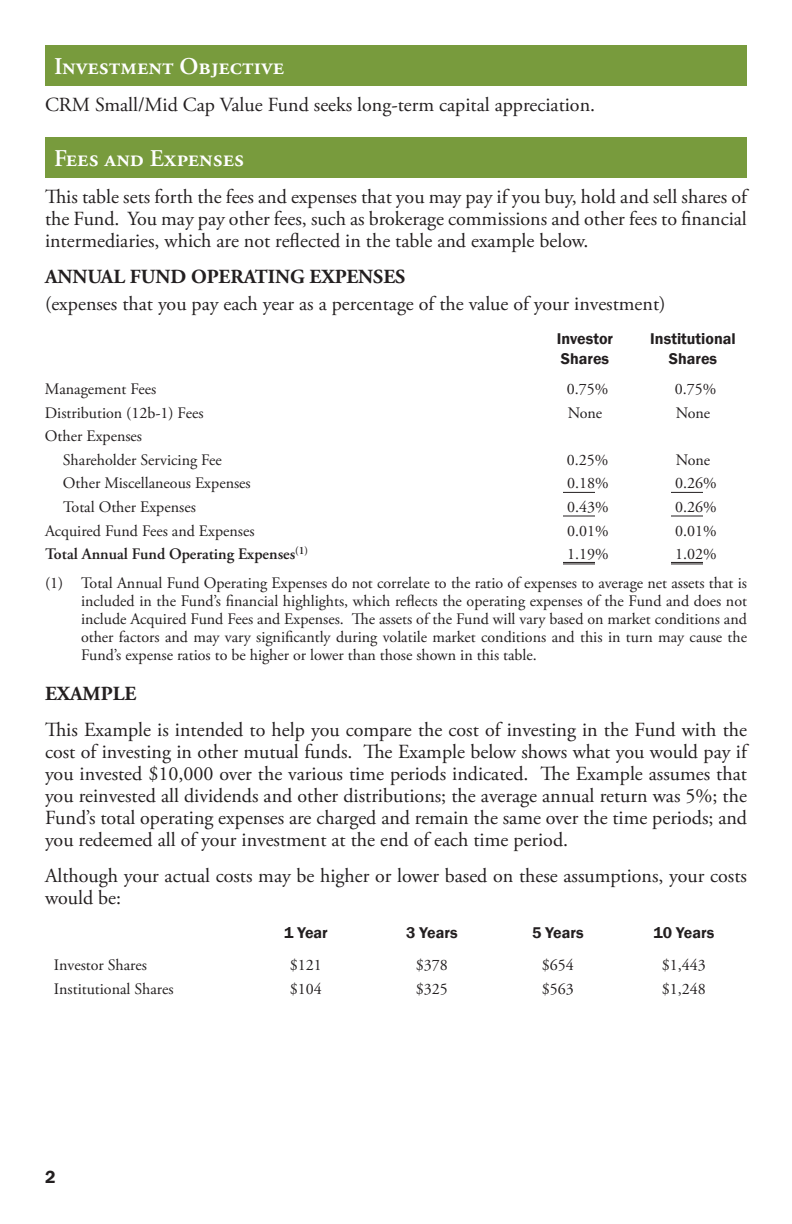
<style>
.page{position:relative;width:792px;height:1224px;background:#fff}
.page>*{position:absolute;margin:0;border:0;box-sizing:border-box;transform-origin:0 0}
.t1{font:600 24px "Adobe Garamond Pro";color:#fff}
.t2{font:20px/22px "Adobe Garamond Pro";color:#231f20;text-align:justify}
.t3{font:700 20px "Adobe Garamond Pro";color:#231f20}
.t4{font:600 18px "Franklin Gothic";color:#231f20}
.t5{font:16px/18px "Adobe Garamond Pro";color:#231f20}
.t6{font:600 16px/20px "Franklin Gothic";color:#231f20}
.t7{font:600 16px "Adobe Garamond Pro";letter-spacing:-.005em;color:#231f20}
</style>
<div class="page">
<div style="left:45px;top:45px;width:702px;height:41px;background:#789b3d"></div>
<div style="left:45px;top:137px;width:702px;height:40px;background:#789b3d"></div>
<hr style="left:563px;top:492px;width:32px;height:1px;background:#231f20">
<hr style="left:671px;top:492px;width:32px;height:1px;background:#231f20">
<hr style="left:563px;top:516px;width:32px;height:1px;background:#231f20">
<hr style="left:671px;top:516px;width:32px;height:1px;background:#231f20">
<hr style="left:563px;top:562px;width:32px;height:1px;background:#231f20">
<hr style="left:563px;top:564px;width:32px;height:1px;background:#231f20">
<hr style="left:671px;top:562px;width:32px;height:1px;background:#231f20">
<hr style="left:671px;top:564px;width:32px;height:1px;background:#231f20">
<p class="t1" style="left:54px;top:53px;width:232px">Investment Objective</p>
<p class="t2" style="left:45px;top:95px;width:552px">CRM Small/Mid Cap Value Fund seeks long-term capital appreciation.</p>
<p class="t1" style="left:54px;top:145px;width:192px">Fees and Expenses</p>
<p class="t2" style="left:45px;top:187px;width:703px">This table sets forth the fees and expenses that you may pay if you buy, hold and sell shares of the Fund. You may pay other fees, such as brokerage commissions and other fees to financial intermediaries, which are not reflected in the table and example below.</p>
<p class="t3" style="left:45px;top:265px;width:362px">ANNUAL FUND OPERATING EXPENSES</p>
<p class="t2" style="left:45px;top:294px;width:622px">(expenses that you pay each year as a percentage of the value of your investment)</p>
<p class="t6" style="left:557px;top:329px;width:58px">Investor<br>Shares</p>
<p class="t6" style="left:650px;top:329px;width:87px;text-align:center">Institutional<br>Shares</p>
<p class="t5" style="left:45px;top:380px;width:113px">Management Fees</p>
<p class="t5" style="left:567px;top:380px;width:43px">0.75%</p>
<p class="t5" style="left:675px;top:380px;width:43px">0.75%</p>
<p class="t5" style="left:45px;top:404px;width:160px">Distribution (12b-1) Fees</p>
<p class="t5" style="left:568px;top:404px;width:36px">None</p>
<p class="t5" style="left:676px;top:404px;width:36px">None</p>
<p class="t5" style="left:63px;top:425px;width:160px;line-height:23.6px;text-indent:-18px">Other Expenses<br>Shareholder Servicing Fee</p>
<p class="t5" style="left:567px;top:451px;width:43px">0.25%</p>
<p class="t5" style="left:676px;top:451px;width:36px">None</p>
<p class="t5" style="left:63px;top:475px;width:189px">Other Miscellaneous Expenses</p>
<p class="t5" style="left:567px;top:475px;width:43px">0.18%</p>
<p class="t5" style="left:675px;top:475px;width:43px">0.26%</p>
<p class="t5" style="left:63px;top:498px;width:134px">Total Other Expenses</p>
<p class="t5" style="left:567px;top:498px;width:43px">0.43%</p>
<p class="t5" style="left:675px;top:498px;width:43px">0.26%</p>
<p class="t5" style="left:45px;top:522px;width:211px">Acquired Fund Fees and Expenses</p>
<p class="t5" style="left:567px;top:522px;width:43px">0.01%</p>
<p class="t5" style="left:675px;top:522px;width:43px">0.01%</p>
<p class="t7" style="left:45px;top:545px;width:265px">Total Annual Fund Operating Expenses<sup>(1)</sup></p>
<p class="t5" style="left:567px;top:546px;width:43px">1.19%</p>
<p class="t5" style="left:45px;top:540px;width:704px;line-height:29px;text-indent:630px">1.02%<br>(1) Total Annual Fund Operating Expenses do not correlate to the ratio of expenses to average net assets that is</p>
<p class="t5" style="left:81px;top:593px;width:668px;text-align:justify">included in the Fund’s financial highlights, which reflects the operating expenses of the Fund and does not include Acquired Fund Fees and Expenses. The assets of the Fund will vary based on market conditions and other factors and may vary significantly during volatile market conditions and this in turn may cause the Fund’s expense ratios to be higher or lower than those shown in this table.</p>
<p class="t3" style="left:45px;top:682px;width:93px">EXAMPLE</p>
<p class="t2" style="left:45px;top:720px;width:704px">This Example is intended to help you compare the cost of investing in the Fund with the cost of investing in other mutual funds. The Example below shows what you would pay if you invested $10,000 over the various time periods indicated. The Example assumes that you reinvested all dividends and other distributions; the average annual return was 5%; the Fund’s total operating expenses are charged and remain the same over the time periods; and you redeemed all of your investment at the end of each time period.</p>
<p class="t2" style="left:45px;top:866px;width:703px">Although your actual costs may be higher or lower based on these assumptions, your costs would be:</p>
<p class="t6" style="left:284px;top:923px;width:45px">1 Year</p>
<p class="t6" style="left:406px;top:923px;width:53px">3 Years</p>
<p class="t6" style="left:532px;top:923px;width:53px">5 Years</p>
<p class="t6" style="left:654px;top:923px;width:62px">10 Years</p>
<p class="t5" style="left:54px;top:957px;width:94px">Investor Shares</p>
<p class="t5" style="left:290px;top:957px;width:33px">$121</p>
<p class="t5" style="left:416px;top:957px;width:33px">$378</p>
<p class="t5" style="left:542px;top:957px;width:33px">$654</p>
<p class="t5" style="left:662px;top:957px;width:45px">$1,443</p>
<p class="t5" style="left:54px;top:980px;width:121px">Institutional Shares</p>
<p class="t5" style="left:290px;top:980px;width:33px">$104</p>
<p class="t5" style="left:416px;top:980px;width:33px">$325</p>
<p class="t5" style="left:542px;top:980px;width:33px">$563</p>
<p class="t5" style="left:662px;top:980px;width:45px">$1,248</p>
<p class="t4" style="left:45px;top:1166px;width:12px">2</p>
</div>
